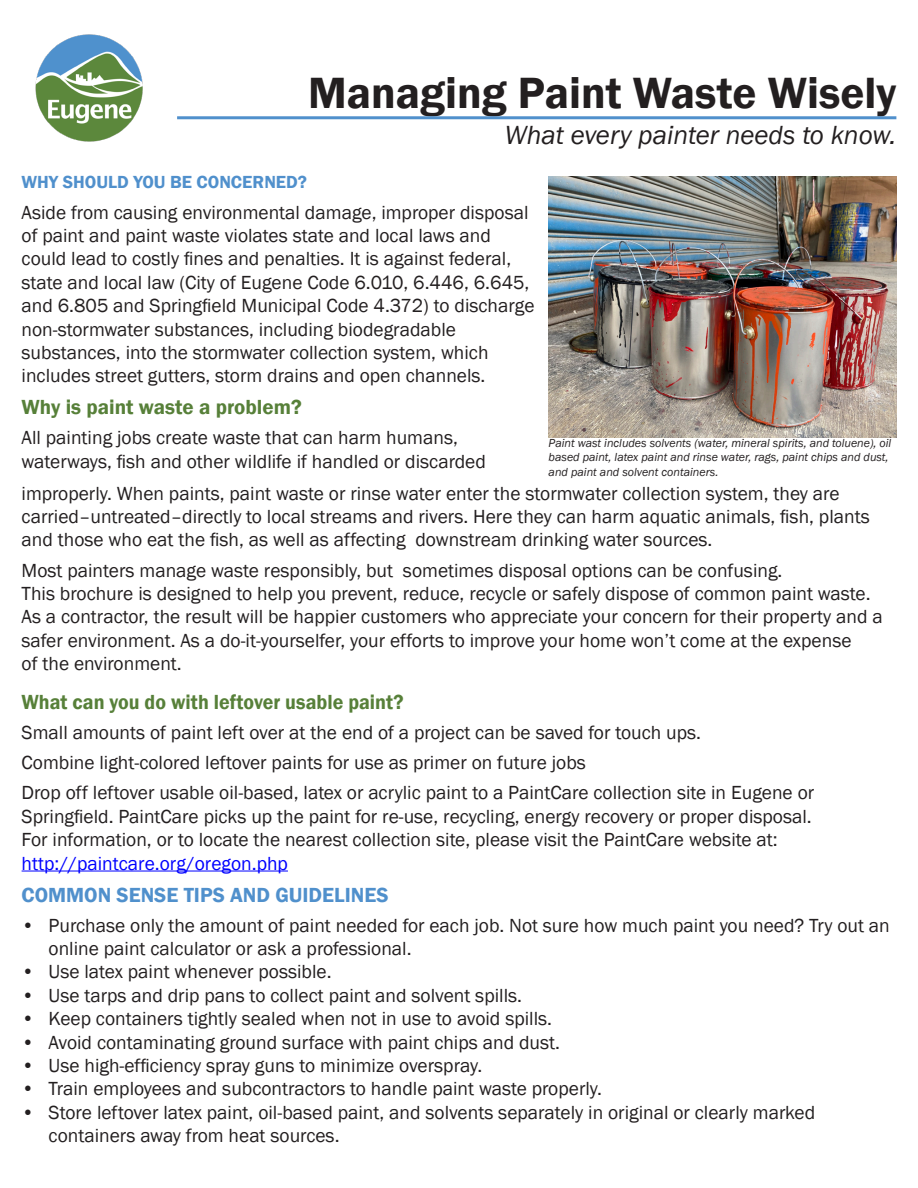
<style>
.page{position:relative;width:918px;height:1188px;background:#fff}
.page>*{position:absolute;margin:0;border:0;box-sizing:border-box;transform-origin:0 0}
.Main_Title{font:600 45px "Franklin Gothic";color:#231f20}
.Subtitle{font:italic 27px "Franklin Gothic";color:#231f20}
.Heading_2{font:600 21px "Franklin Gothic";color:#578039;scale:.95 1}
.Heading_1{font:600 21px "Franklin Gothic";color:#5090cc}
.Heading_2-2{font:600 21px "Franklin Gothic";color:#578039}
.Paragraph_Style_1{font:19.5px/23.4px "Franklin Gothic";color:#231f20}
.Heading_1-2{font:600 18px "Franklin Gothic";color:#5090cc}
.Image_Info{font:italic 12px/14.4px "Franklin Gothic";color:#231f20}
.s1{color:#00f}
</style>
<div class="page">
<img style="left:35px;top:34px;width:108px;height:108px">
<hr style="left:177px;top:116px;width:719px;height:3px;background:#5090cc">
<hr style="left:22px;top:871px;width:266px;height:1px;background:#00f">
<img style="left:549px;top:176px;width:347px;height:261px">
<p class="Main_Title" style="left:308px;top:65px;width:590px">Managing Paint Waste Wisely</p>
<p class="Subtitle" style="left:505px;top:118px;width:393px">What every painter needs to know.</p>
<p class="Heading_1-2" style="left:22px;top:171px;width:287px">WHY SHOULD YOU BE CONCERNED?</p>
<p class="Paragraph_Style_1" style="left:22px;top:201px;width:515px">Aside from causing environmental damage, improper disposal of paint and paint waste violates state and local laws and could lead to costly fines and penalties. It is against federal, state and local law (City of Eugene Code 6.010, 6.446, 6.645, and 6.805 and Springfield Municipal Code 4.372) to discharge non-stormwater substances, including biodegradable substances, into the stormwater collection system, which includes street gutters, storm drains and open channels.</p>
<p class="Heading_2-2" style="left:22px;top:394px;width:282px">Why is paint waste a problem?</p>
<p class="Paragraph_Style_1" style="left:22px;top:427px;width:466px">All painting jobs create waste that can harm humans, waterways, fish and other wildlife if handled or discarded</p>
<p class="Paragraph_Style_1" style="left:22px;top:482px;width:850px">improperly. When paints, paint waste or rinse water enter the stormwater collection system, they are carried–untreated–directly to local streams and rivers. Here they can harm aquatic animals, fish, plants and those who eat the fish, as well as affecting downstream drinking water sources.</p>
<p class="Paragraph_Style_1" style="left:22px;top:559px;width:863px">Most painters manage waste responsibly, but sometimes disposal options can be confusing.<br>This brochure is designed to help you prevent, reduce, recycle or safely dispose of common paint waste.<br>As a contractor, the result will be happier customers who appreciate your concern for their property and a safer environment. As a do-it-yourselfer, your efforts to improve your home won’t come at the expense<br>of the environment.</p>
<p class="Heading_2" style="left:22px;top:689px;width:404px">What can you do with leftover usable paint?</p>
<p class="Paragraph_Style_1" style="left:22px;top:721px;width:681px">Small amounts of paint left over at the end of a project can be saved for touch ups.</p>
<p class="Paragraph_Style_1" style="left:22px;top:751px;width:566px">Combine light-colored leftover paints for use as primer on future jobs</p>
<p class="Paragraph_Style_1" style="left:22px;top:782px;width:794px">Drop off leftover usable oil-based, latex or acrylic paint to a PaintCare collection site in Eugene or Springfield. PaintCare picks up the paint for re-use, recycling, energy recovery or proper disposal.<br>For information, or to locate the nearest collection site, please visit the PaintCare website at: <span class="s1">http://paintcare.org/oregon.php</span></p>
<p class="Heading_1" style="left:22px;top:882px;width:368px">COMMON SENSE TIPS AND GUIDELINES</p>
<p class="Paragraph_Style_1" style="left:49px;top:914px;width:843px;text-indent:-27px">• Purchase only the amount of paint needed for each job. Not sure how much paint you need? Try out an online paint calculator or ask a professional.</p>
<p class="Paragraph_Style_1" style="left:22px;top:961px;width:312px">• Use latex paint whenever possible.</p>
<p class="Paragraph_Style_1" style="left:22px;top:984px;width:502px">• Use tarps and drip pans to collect paint and solvent spills.</p>
<p class="Paragraph_Style_1" style="left:22px;top:1007px;width:532px">• Keep containers tightly sealed when not in use to avoid spills.</p>
<p class="Paragraph_Style_1" style="left:22px;top:1031px;width:540px">• Avoid contaminating ground surface with paint chips and dust.</p>
<p class="Paragraph_Style_1" style="left:22px;top:1054px;width:462px">• Use high-efficiency spray guns to minimize overspray.</p>
<p class="Paragraph_Style_1" style="left:22px;top:1078px;width:582px">• Train employees and subcontractors to handle paint waste properly.</p>
<p class="Paragraph_Style_1" style="left:49px;top:1101px;width:768px;text-indent:-27px">• Store leftover latex paint, oil-based paint, and solvents separately in original or clearly marked containers away from heat sources.</p>
<p class="Image_Info" style="left:549px;top:436px;width:344px">Paint wast includes solvents (water, mineral spirits, and toluene), oil based paint, latex paint and rinse water, rags, paint chips and dust, and paint and solvent containers.</p>
</div>
